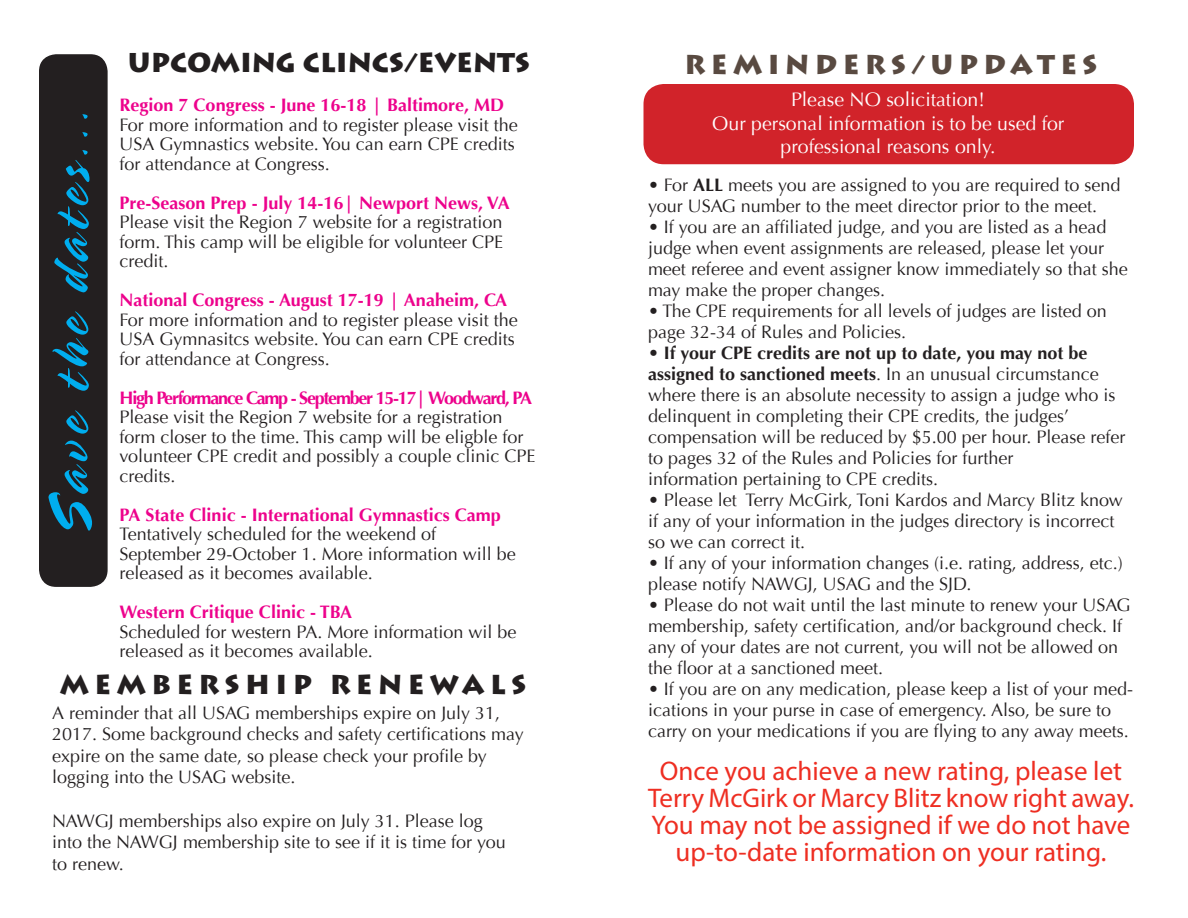
<style>
.page{position:relative;width:1188px;height:918px;background:#fff}
.page>*{position:absolute;margin:0;border:0;box-sizing:border-box;transform-origin:0 0}
.t1{font:58.5px "Spring LP Std";color:#00aeef}
.t2{font:27px/27px "Myriad Pro";color:#ee2e22;text-align:center}
.t3{font:900 27px "Lithos Pro";color:#231f20}
.t4{font:900 27px "Lithos Pro";letter-spacing:.2em;color:#231f20}
.t5{font:900 27px "Lithos Pro";letter-spacing:.2em;color:#594a41}
.t6{font:19.5px "Optima";color:#fff}
.Text{font:18px/21px "Optima";color:#231f20}
.t7{font:700 18px "Optima";color:#ed028c}
.t8{font:700 18px "Optima";letter-spacing:-.07em;color:#ed028c}
.s1{font-weight:700}
</style>
<div class="page">
<div style="left:646px;top:86px;width:486px;height:76px;background:#d1232a;border-radius:18px"></div>
<div style="left:644px;top:84px;width:490px;height:80px;border:4px solid #d1232a;border-radius:18px"></div>
<div style="left:38px;top:53px;width:70px;height:535px;background:#231f20;border-radius:18px"></div>
<div style="left:38px;top:53px;width:71px;height:535px;border:2px solid #fff;border-radius:18px"></div>
<p class="t3" style="left:128px;top:46px;width:403px">UPCOMING CLINCS/EVENTS</p>
<p class="t7" style="left:120px;top:95px;width:386px">Region 7 Congress - June 16-18 | Baltimore, MD</p>
<p class="Text" style="left:120px;top:115px;width:400px;line-height:19.5px">For more information and to register please visit the<br>USA Gymnastics website. You can earn CPE credits for attendance at Congress.</p>
<p class="t7" style="left:120px;top:192px;width:392px">Pre-Season Prep - July 14-16| Newport News, VA</p>
<p class="Text" style="left:120px;top:213px;width:385px;line-height:19.5px;text-align:justify">Please visit the Region 7 website for a registration form. This camp will be eligible for volunteer CPE credit.</p>
<p class="t7" style="left:120px;top:290px;width:389px">National Congress - August 17-19 | Anaheim, CA</p>
<p class="Text" style="left:120px;top:310px;width:400px;line-height:19.5px">For more information and to register please visit the<br>USA Gymnasitcs website. You can earn CPE credits for attendance at Congress.</p>
<p class="t8" style="left:120px;top:387px;width:414px">High Performance Camp - September 15-17| Woodward, PA</p>
<p class="Text" style="left:120px;top:408px;width:417px;line-height:19.5px">Please visit the Region 7 website for a registration form closer to the time. This camp will be eligble for volunteer CPE credit and possibly a couple clinic CPE credits.</p>
<p class="t7" style="left:120px;top:504px;width:383px">PA State Clinic - International Gymnastics Camp</p>
<p class="Text" style="left:120px;top:525px;width:398px;line-height:19.5px">Tentatively scheduled for the weekend of<br>September 29-October 1. More information will be released as it becomes available.</p>
<p class="t7" style="left:120px;top:602px;width:234px">Western Critique Clinic - TBA</p>
<p class="Text" style="left:120px;top:622px;width:398px;line-height:19.5px">Scheduled for western PA. More information wil be released as it becomes available.</p>
<p class="t4" style="left:60px;top:668px;width:468px">MEMBERSHIP RENEWALS</p>
<p class="Text" style="left:52px;top:702px;width:473px;line-height:21.6px">A reminder that all USAG memberships expire on July 31,<br>2017. Some background checks and safety certifications may expire on the same date, so please check your profile by</p>
<p class="Text" style="left:52px;top:767px;width:245px">logging into the USAG website.</p>
<p class="Text" style="left:52px;top:810px;width:432px">NAWGJ memberships also expire on July 31. Please log</p>
<p class="Text" style="left:52px;top:832px;width:455px">into the NAWGJ membership site to see if it is time for you</p>
<p class="Text" style="left:52px;top:853px;width:73px">to renew.</p>
<p class="t1" style="left:35px;top:537px;width:428px;rotate:-90deg">Save the dates...</p>
<p class="t5" style="left:685px;top:47px;width:414px">REMINDERS/UPDATES</p>
<p class="t6" style="left:791px;top:88px;width:195px">Please NO solicitation!</p>
<p class="t6" style="left:712px;top:112px;width:354px">Our personal information is to be used for</p>
<p class="t6" style="left:781px;top:135px;width:216px">professional reasons only.</p>
<p class="Text" style="left:648px;top:174px;width:474px">• For <span class="s1">ALL</span> meets you are assigned to you are required to send your USAG number to the meet director prior to the meet.</p>
<p class="Text" style="left:648px;top:216px;width:481px">• If you are an affiliated judge, and you are listed as a head judge when event assignments are released, please let your meet referee and event assigner know immediately so that she may make the proper changes.</p>
<p class="Text" style="left:648px;top:300px;width:460px">• The CPE requirements for all levels of judges are listed on page 32-34 of Rules and Policies.</p>
<p class="Text" style="left:648px;top:342px;width:469px">• <span class="s1">If your CPE credits are not up to date, you may not be assigned to sanctioned meets</span>. In an unusual circumstance where there is an absolute necessity to assign a judge who is delinquent in completing their CPE credits, the judges’</p>
<p class="Text" style="left:648px;top:426px;width:479px">compensation will be reduced by $5.00 per hour. Please refer to pages 32 of the Rules and Policies for further</p>
<p class="Text" style="left:648px;top:468px;width:292px">information pertaining to CPE credits.</p>
<p class="Text" style="left:648px;top:489px;width:476px">• Please let Terry McGirk, Toni Kardos and Marcy Blitz know if any of your information in the judges directory is incorrect so we can correct it.</p>
<p class="Text" style="left:648px;top:552px;width:476px">• If any of your information changes (i.e. rating, address, etc.) please notify NAWGJ, USAG and the SJD.</p>
<p class="Text" style="left:648px;top:594px;width:484px">• Please do not wait until the last minute to renew your USAG membership, safety certification, and/or background check. If any of your dates are not current, you will not be allowed on the floor at a sanctioned meet.</p>
<p class="Text" style="left:648px;top:678px;width:487px">• If you are on any medication, please keep a list of your med&shy;ications in your purse in case of emergency. Also, be sure to carry on your medications if you are flying to any away meets.</p>
<p class="t2" style="left:648px;top:757px;width:488px">Once you achieve a new rating, please let<br>Terry McGirk or Marcy Blitz know right away.</p>
<p class="t2" style="left:652px;top:811px;width:480px">You may not be assigned if we do not have up-to-date information on your rating.</p>
</div>
